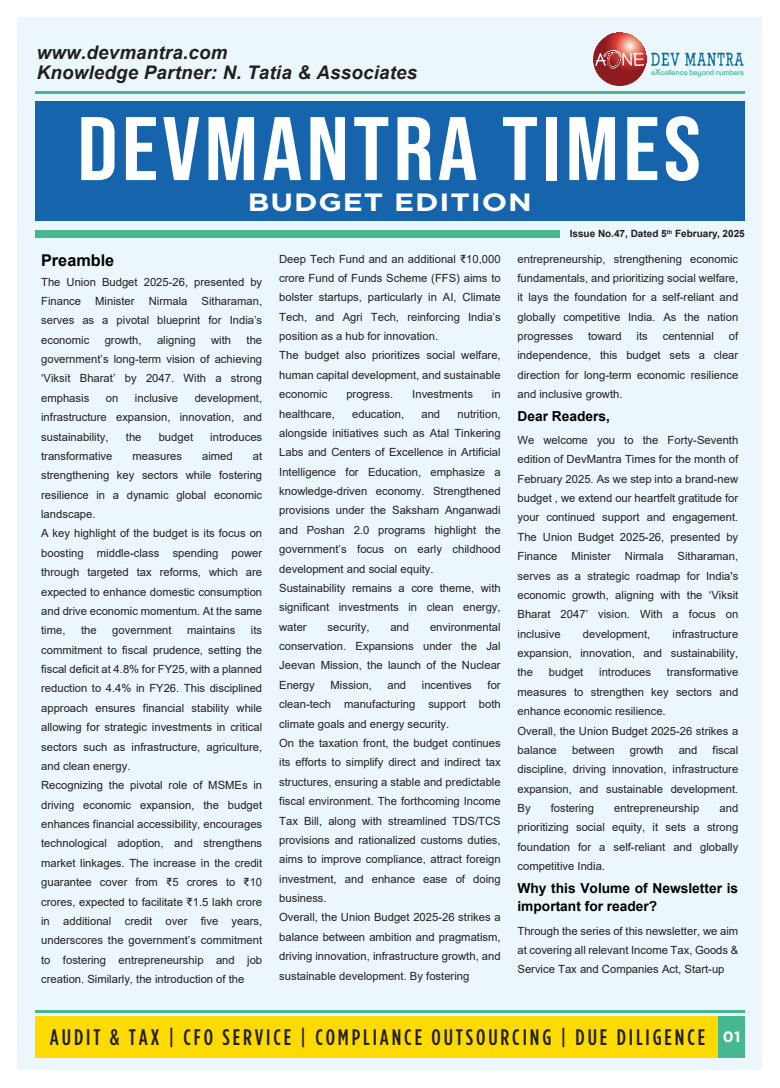
<style>
.page{position:relative;width:780px;height:1088px;background:#fff}
.page>*{position:absolute;margin:0;border:0;box-sizing:border-box;transform-origin:0 0}
.t1{font:90px "Bebas Neue";letter-spacing:.04em;color:#fff;scale:1.11 1}
.t2{font:700 25px "Gotham";letter-spacing:.03em;color:#fff;scale:1.2 1}
.t3{font:500 22.5px "Gotham Condensed";letter-spacing:.13em;color:#231f20}
.t4{font:italic 700 18.75px/20px "Arial";letter-spacing:.01em;color:#221f1f}
.t5{font:700 16.25px "Arial";color:#000}
.t6{font:700 13.75px/18.8px "Arial";color:#000}
.t7{font:11.25px/19.4px "Arial";color:#231f20;text-align:justify}
.t8{font:700 10px "Arial";color:#231f20}
.t9{font:500 7.25px "Paralucent";color:#3cb994}
.s1{font-size:9.5px}
.s2{font-family:"Gotham";font-weight:700;font-size:15px;color:#fff}
</style>
<div class="page">
<div style="left:18px;top:18px;width:744px;height:1052px;background:#ebf7fd"></div>
<div style="left:35px;top:1016px;width:709px;height:41px;background:#fdda00"></div>
<div style="left:718px;top:1016px;width:26px;height:41px;background:#46b791"></div>
<div style="left:35px;top:101px;width:709px;height:120px;background:#1665ac"></div>
<hr style="left:35px;top:91px;width:709px;height:2px;background:#46b791">
<hr style="left:35px;top:1010px;width:709px;height:3px;background:#46b791">
<div style="left:35px;top:230px;width:525px;height:7px;background:#46b791"></div>
<svg style="left:685px;top:53px;width:58px;height:13px"></svg>
<div style="left:593px;top:33px;width:53px;height:53px;background:#8e1c1e;border-radius:27px"></div>
<svg style="left:595px;top:33px;width:84px;height:39px"></svg>
<h3 class="t4" style="left:37px;top:43px;width:382px">www.devmantra.com<br>Knowledge Partner: N. Tatia &amp; Associates</h3>
<p class="t9" style="left:651px;top:68px;width:94px">e<span class="s1">X</span>cellence beyond numbers</p>
<h1 class="t1" style="left:77px;top:98px;width:563px">DEVMANTRA TIMES</h1>
<h2 class="t2" style="left:248px;top:188px;width:238px">BUDGET EDITION</h2>
<p class="t8" style="left:569px;top:227px;width:177px">Issue No.47, Dated 5<sup>th</sup> February, 2025</p>
<h3 class="t5" style="left:41px;top:249px;width:75px">Preamble</h3>
<p class="t7" style="left:41px;top:272px;width:222px">The Union Budget 2025-26, presented by<br>Finance Minister Nirmala</p>
<p class="t7" style="left:41px;top:291px;width:222px;text-indent:160px">Sitharaman, serves as a pivotal blueprint for India’s economic</p>
<p class="t7" style="left:41px;top:330px;width:222px;text-indent:205px">the government’s long-term vision of achieving ‘Viksit Bharat’ by 2047. With a strong emphasis</p>
<p class="t7" style="left:105px;top:330px;width:38px">growth,</p>
<p class="t7" style="left:157px;top:330px;width:40px">aligning</p>
<p class="t7" style="left:211px;top:330px;width:22px">with</p>
<p class="t7" style="left:41px;top:388px;width:222px;text-indent:153px">development, infrastructure expansion, innovation, and sustainability,</p>
<p class="t7" style="left:106px;top:388px;width:14px">on</p>
<p class="t7" style="left:135px;top:388px;width:45px">inclusive</p>
<p class="t7" style="left:126px;top:427px;width:17px">the</p>
<p class="t7" style="left:159px;top:427px;width:36px">budget</p>
<p class="t7" style="left:210px;top:427px;width:53px">introduces</p>
<p class="t7" style="left:41px;top:446px;width:73px">transformative</p>
<p class="t7" style="left:132px;top:446px;width:51px">measures</p>
<p class="t7" style="left:202px;top:446px;width:32px">aimed</p>
<p class="t7" style="left:41px;top:446px;width:222px;text-align:left;text-indent:212px">at strengthening key sectors while fostering resilience in a dynamic global economic landscape.<br>A key highlight of the budget is its focus on boosting middle-class spending power through targeted tax reforms, which are expected to enhance domestic consumption and drive economic momentum. At the same time,</p>
<p class="t7" style="left:41px;top:620px;width:222px;text-align:left;text-indent:210px">its commitment to fiscal prudence, setting the fiscal deficit at 4.8% for FY25, with a planned reduction to 4.4% in FY26. This disciplined approach ensures financial stability while allowing for strategic investments in critical sectors such as infrastructure, agriculture, and clean energy.<br>Recognizing the pivotal role of MSMEs in driving economic expansion, the budget enhances financial accessibility, encourages technological adoption, and strengthens market linkages. The increase in the credit guarantee cover from ₹5 crores to ₹10 crores, expected to facilitate ₹1.5 lakh crore in additional credit over five years, underscores the government’s commitment to fostering entrepreneurship and job creation. Similarly, the introduction of the</p>
<p class="t7" style="left:81px;top:620px;width:17px">the</p>
<p class="t7" style="left:112px;top:620px;width:61px">government</p>
<p class="t7" style="left:187px;top:620px;width:50px">maintains</p>
<p class="t7" style="left:279px;top:249px;width:223px;text-align:left">Deep Tech Fund and an additional ₹10,000 crore Fund of Funds Scheme (FFS) aims to bolster startups, particularly in AI, Climate Tech, and Agri Tech, reinforcing India’s position as a hub for innovation.<br>The budget also prioritizes social welfare, human capital development, and sustainable economic</p>
<p class="t7" style="left:346px;top:384px;width:48px">progress.</p>
<p class="t7" style="left:412px;top:384px;width:62px">Investments</p>
<p class="t7" style="left:492px;top:384px;width:10px">in</p>
<p class="t7" style="left:279px;top:404px;width:223px;text-align:left;text-indent:178px">nutrition, alongside initiatives such as Atal Tinkering Labs and Centers of Excellence in Artificial Intelligence for Education, emphasize a knowledge-driven economy. Strengthened provisions under the Saksham Anganwadi and Poshan 2.0 programs highlight the government’s focus on early childhood development and social equity.<br>Sustainability remains a core theme, with significant investments in clean energy, water</p>
<p class="t7" style="left:279px;top:404px;width:57px">healthcare,</p>
<p class="t7" style="left:352px;top:404px;width:53px">education,</p>
<p class="t7" style="left:421px;top:404px;width:20px">and</p>
<p class="t7" style="left:279px;top:617px;width:223px;text-indent:151px">environmental conservation. Expansions under the Jal Jeevan Mission, the launch of the Nuclear Energy</p>
<p class="t7" style="left:327px;top:617px;width:43px">security,</p>
<p class="t7" style="left:390px;top:617px;width:20px">and</p>
<p class="t7" style="left:279px;top:675px;width:223px;text-align:left;text-indent:208px">for clean-tech manufacturing support both climate goals and energy security.<br>On the taxation front, the budget continues its efforts to simplify direct and indirect tax structures, ensuring a stable and predictable fiscal environment. The forthcoming Income Tax Bill, along with streamlined TDS/TCS provisions and rationalized customs duties, aims to improve compliance, attract foreign investment, and enhance ease of doing business.<br>Overall, the Union Budget 2025-26 strikes a balance between ambition and pragmatism, driving innovation, infrastructure growth, and sustainable development. By fostering</p>
<p class="t7" style="left:330px;top:675px;width:43px">Mission,</p>
<p class="t7" style="left:387px;top:675px;width:20px">and</p>
<p class="t7" style="left:422px;top:675px;width:52px">incentives</p>
<p class="t7" style="left:517px;top:249px;width:222px">entrepreneurship, strengthening economic fundamentals, and prioritizing social welfare, it lays the foundation for a self-reliant and globally competitive India. As the nation progresses</p>
<p class="t7" style="left:517px;top:326px;width:222px;text-indent:211px">of independence, this budget sets a clear direction for long-term economic resilience and inclusive growth.</p>
<p class="t6" style="left:517px;top:407px;width:94px">Dear Readers,</p>
<p class="t7" style="left:517px;top:430px;width:222px">We welcome you to the Forty-Seventh edition of DevMantra Times for the month of February 2025. As we step into a brand-new budget , we extend our heartfelt gratitude for your continued support and engagement.<br>The Union Budget 2025-26, presented by Finance Minister Nirmala Sitharaman, serves as a strategic roadmap for India's economic growth, aligning with the ‘Viksit Bharat 2047’ vision. With a focus on inclusive</p>
<p class="t7" style="left:588px;top:326px;width:35px">toward</p>
<p class="t7" style="left:636px;top:326px;width:13px">its</p>
<p class="t7" style="left:662px;top:326px;width:53px">centennial</p>
<p class="t7" style="left:517px;top:624px;width:222px;text-indent:155px">infrastructure expansion, innovation, and sustainability, the</p>
<p class="t7" style="left:583px;top:624px;width:69px">development,</p>
<p class="t7" style="left:517px;top:663px;width:222px;text-align:left;text-indent:149px">transformative measures to strengthen key sectors and enhance economic resilience.<br>Overall, the Union Budget 2025-26 strikes a balance</p>
<p class="t7" style="left:549px;top:663px;width:36px">budget</p>
<p class="t7" style="left:599px;top:663px;width:53px">introduces</p>
<p class="t7" style="left:517px;top:740px;width:222px;text-indent:195px">fiscal discipline, driving innovation, infrastructure expansion, and sustainable development.<br>By</p>
<p class="t7" style="left:572px;top:740px;width:44px">between</p>
<p class="t7" style="left:629px;top:740px;width:35px">growth</p>
<p class="t7" style="left:678px;top:740px;width:20px">and</p>
<p class="t7" style="left:551px;top:798px;width:45px">fostering</p>
<p class="t7" style="left:614px;top:798px;width:87px">entrepreneurship</p>
<p class="t7" style="left:517px;top:798px;width:222px;text-indent:202px">and prioritizing social equity, it sets a strong foundation for a self-reliant and globally competitive India.</p>
<p class="t6" style="left:517px;top:878px;width:222px">Why this Volume of Newsletter is important for reader?</p>
<p class="t7" style="left:517px;top:921px;width:222px">Through the series of this newsletter, we aim at covering all relevant Income Tax, Goods &amp; Service Tax and Companies Act, Start-up</p>
<h3 class="t3" style="left:50px;top:1024px;width:692px">AUDIT &amp; TAX | CFO SERVICE | COMPLIANCE OUTSOURCING | DUE DILIGENCE <span class="s2">01</span></h3>
</div>
